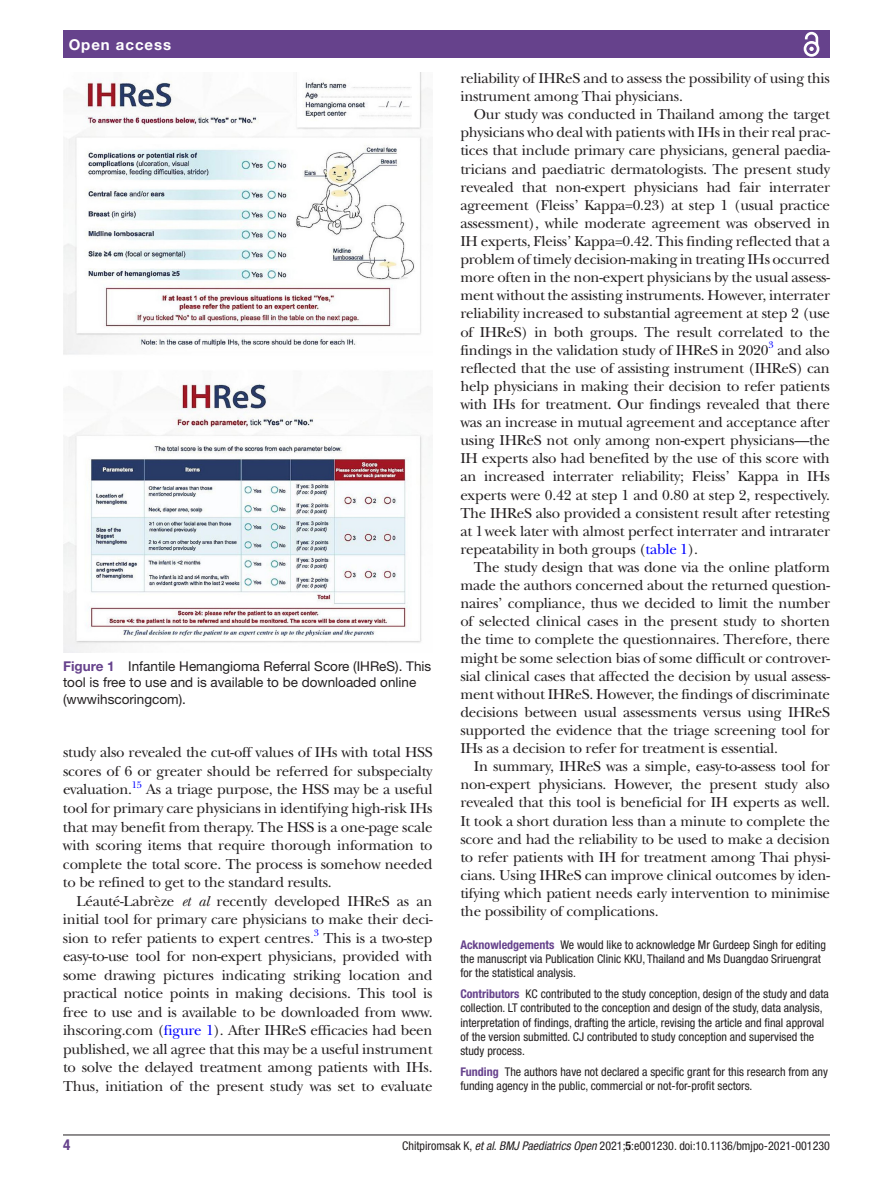
<style>
.page{position:relative;width:893px;height:1191px;background:#fff}
.page>*{position:absolute;margin:0;border:0;box-sizing:border-box;transform-origin:0 0}
.t1{font:15px/18.1px "New Baskerville";letter-spacing:-.015em;color:#231f20;text-align:justify}
.t2{font:700 15px "Helvetica Neue LT Std";letter-spacing:.065em;color:#fff}
.t3{font:700 condensed 15px "Helvetica Neue LT Std";color:#66428c}
.t4{font:13.5px/16.5px "Helvetica Neue LT Std";color:#231f20}
.t5{font:condensed 12px/14.4px "Helvetica Neue LT Std";color:#231f20}
.t6{font:9.9px "New Baskerville";color:#00f}
.s1{font-weight:700;color:#66428c}
.s2{font-style:italic}
.s3{color:#00f}
.s4{font-weight:700}
</style>
<div class="page">
<hr style="left:63px;top:1134px;width:767px;height:1px;background:#231f20">
<div style="left:63px;top:31px;width:767px;height:27px;background:#66428c"></div>
<svg style="left:803px;top:31px;width:17px;height:26px"></svg>
<img style="left:63px;top:73px;width:366px;height:580px">
<p class="t2" style="left:69px;top:35px;width:104px">Open access</p>
<p class="t4" style="left:63px;top:657px;width:370px"><span class="s1">Figure 1</span> Infantile Hemangioma Referral Score (IHReS). This tool is free to use and is available to be downloaded online (wwwihscoringcom).</p>
<p class="t1" style="left:63px;top:743px;width:371px;line-height:18.6px">study also revealed the cut-off values of IHs with total HSS scores of 6 or greater should be referred for subspecialty evaluation.</p>
<p class="t6" style="left:132px;top:778px;width:12px">15</p>
<p class="t1" style="left:63px;top:780px;width:371px;text-indent:83px">As a triage purpose, the HSS may be a useful tool for primary care physicians in identifying high-risk IHs that may benefit from therapy. The HSS is a one-page scale with scoring items that require thorough information to complete the total score. The process is somehow needed to be refined to get to the standard results.</p>
<p class="t1" style="left:63px;top:891px;width:371px;text-indent:14px">Léauté-Labrèze <span class="s2">et al</span> recently developed IHReS as an initial tool for primary care physicians to make their deci&shy;sion to refer patients to expert centres.</p>
<p class="t6" style="left:314px;top:927px;width:7px">3</p>
<p class="t1" style="left:63px;top:928px;width:371px;text-indent:260px">This is a two-step easy-to-use tool for non-expert physicians, provided with some drawing pictures indicating striking location and practical notice points in making decisions. This tool is free to use and is available to be downloaded from www. ihscoring.com (<span class="s3">figure 1</span>). After IHReS efficacies had been published, we all agree that this may be a useful instrument to solve the delayed treatment among patients with IHs.<br>Thus, initiation of the present study was set to evaluate</p>
<p class="t1" style="left:460px;top:69px;width:371px">reliability of IHReS and to assess the possibility of using this instrument among Thai physicians.</p>
<p class="t1" style="left:460px;top:105px;width:371px;text-indent:14px">Our study was conducted in Thailand among the target physicians who deal with patients with IHs in their real prac&shy;tices that include primary care physicians, general paedia&shy;tricians and paediatric dermatologists. The present study revealed that non-expert physicians had fair interrater agreement (Fleiss’ Kappa=0.23) at step 1 (usual practice assessment), while moderate agreement was observed in IH experts, Fleiss’ Kappa=0.42. This finding reflected that a problem of timely decision-making in treating IHs occurred more often in the non-expert physicians by the usual assess&shy;ment without the assisting instruments. However, interrater reliability increased to substantial agreement at step 2 (use of IHReS) in both groups. The result correlated to the findings in the validation study of IHReS in 2020<sup>3</sup> and also reflected that the use of assisting instrument (IHReS) can help physicians in making their decision to refer patients with IHs for treatment. Our findings revealed that there was an increase in mutual agreement and acceptance after using IHReS not only among non-expert physicians—the IH experts also had benefited by the use of this score with an increased interrater reliability; Fleiss’ Kappa in IHs experts were 0.42 at step 1 and 0.80 at step 2, respectively.<br>The IHReS also provided a consistent result after retesting at 1week later with almost perfect interrater and intrarater repeatability in both groups (<span class="s3">table 1</span>).</p>
<p class="t1" style="left:460px;top:558px;width:371px;text-indent:14px">The study design that was done via the online platform made the authors concerned about the returned question&shy;naires’ compliance, thus we decided to limit the number of selected clinical cases in the present study to shorten the time to complete the questionnaires. Therefore, there might be some selection bias of some difficult or controver&shy;sial clinical cases that affected the decision by usual assess&shy;ment without IHReS. However, the findings of discriminate decisions between usual assessments versus using IHReS supported the evidence that the triage screening tool for IHs as a decision to refer for treatment is essential.</p>
<p class="t1" style="left:460px;top:757px;width:371px;text-indent:14px">In summary, IHReS was a simple, easy-to-assess tool for non-expert physicians. However, the present study also revealed that this tool is beneficial for IH experts as well.<br>It took a short duration less than a minute to complete the score and had the reliability to be used to make a decision to refer patients with IH for treatment among Thai physi&shy;cians. Using IHReS can improve clinical outcomes by iden&shy;tifying which patient needs early intervention to minimise the possibility of complications.</p>
<p class="t5" style="left:460px;top:937px;width:367px"><span class="s1">Acknowledgements</span> We would like to acknowledge Mr Gurdeep Singh for editing the manuscript via Publication Clinic KKU, Thailand and Ms Duangdao Sriruengrat for the statistical analysis.</p>
<p class="t5" style="left:460px;top:986px;width:370px"><span class="s1">Contributors</span> KC contributed to the study conception, design of the study and data collection. LT contributed to the conception and design of the study, data analysis, interpretation of findings, drafting the article, revising the article and final approval of the version submitted. CJ contributed to study conception and supervised the study process.</p>
<p class="t5" style="left:460px;top:1064px;width:369px"><span class="s1">Funding</span> The authors have not declared a specific grant for this research from any funding agency in the public, commercial or not-for-profit sectors.</p>
<p class="t3" style="left:63px;top:1135px;width:9px">4</p>
<p class="t5" style="left:402px;top:1138px;width:429px">Chitpiromsak K, <span class="s2">et al</span>. <span class="s2">BMJ Paediatrics Open</span> 2021;<span class="s4">5</span>:e001230. doi:10.1136/bmjpo-2021-001230</p>
</div>
